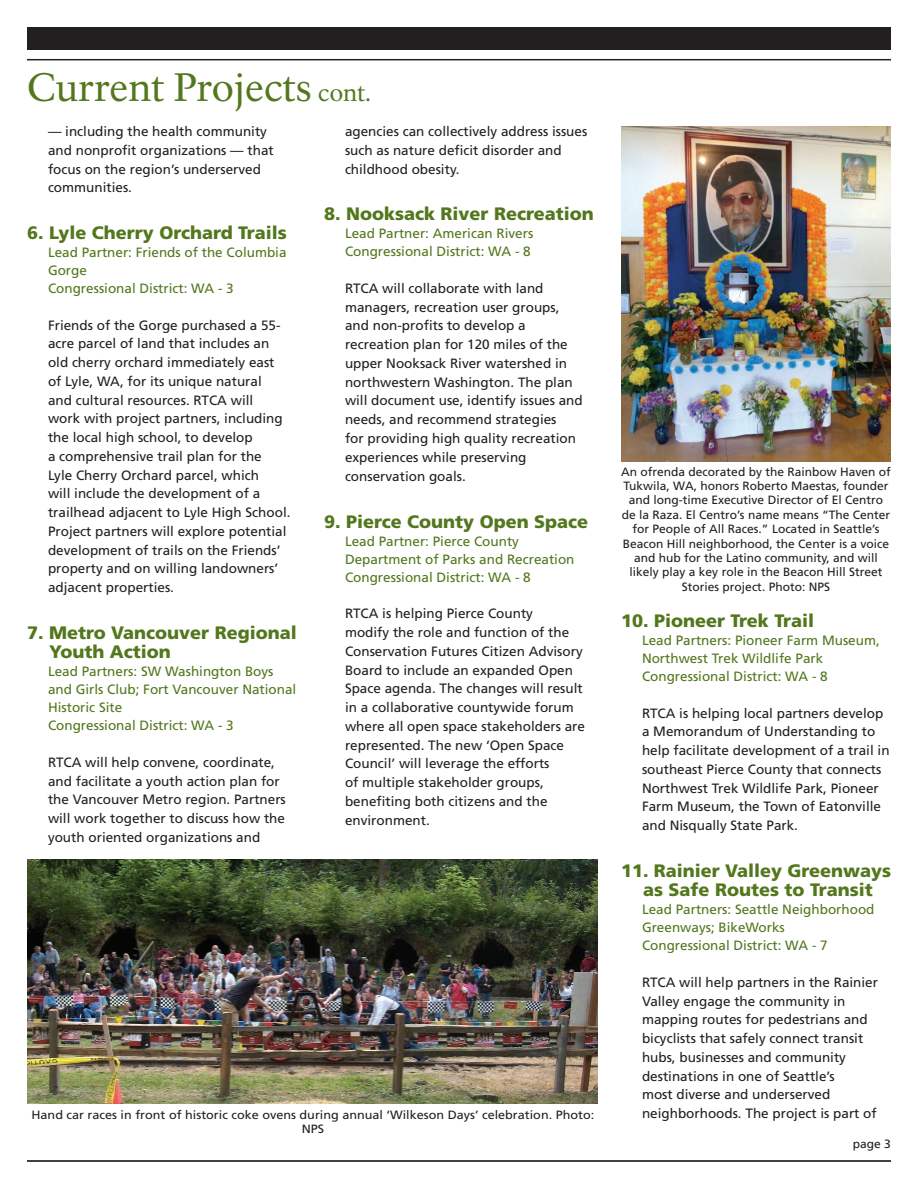
<style>
.page{position:relative;width:918px;height:1188px;background:#fff}
.page>*{position:absolute;margin:0;border:0;box-sizing:border-box;transform-origin:0 0}
._01_RecentSuccess_H1{font:39px "NPS Rawlinson OT";color:#53771d}
._04_CurrentProject_H{font:900 18px/19.5px "Frutiger LT Std";color:#53771d}
._07_CurrentProject_T{font:13.5px/18.8px "Frutiger LT Std";color:#231f20}
._05_CurrentProject_p{font:13.5px/18px "Frutiger LT Std";color:#53771d}
._08_Caption{font:12px/14.4px "Frutiger LT Std";color:#231f20;text-align:center}
._08_Caption-2{font:12px/14.4px "Frutiger LT Std";color:#231f20;text-align:center;scale:1.05 1}
._15_Continued{font:12px "Frutiger LT Std";color:#231f20}
.s1{font-size:24px}
</style>
<div class="page">
<div style="left:27px;top:27px;width:864px;height:23px;background:#231f20"></div>
<hr style="left:27px;top:59px;width:864px;height:1px;background:#231f20">
<hr style="left:27px;top:1160px;width:864px;height:2px;background:#040503">
<img style="left:27px;top:860px;width:571px;height:244px">
<img style="left:621px;top:126px;width:270px;height:335px">
<p class="_01_RecentSuccess_H1" style="left:27px;top:64px;width:346px">Current Projects <span class="s1">cont.</span></p>
<p class="_07_CurrentProject_T" style="left:48px;top:122px;width:227px">— including the health community and nonprofit organizations — that focus on the region’s underserved communities.</p>
<p class="_04_CurrentProject_H" style="left:27px;top:223px;width:261px">6. Lyle Cherry Orchard Trails</p>
<p class="_05_CurrentProject_p" style="left:48px;top:243px;width:240px">Lead Partner: Friends of the Columbia<br>Gorge</p>
<p class="_05_CurrentProject_p" style="left:48px;top:279px;width:187px">Congressional District: WA - 3</p>
<p class="_07_CurrentProject_T" style="left:48px;top:316px;width:244px">Friends of the Gorge purchased a 55- acre parcel of land that includes an old cherry orchard immediately east of Lyle, WA, for its unique natural<br>and cultural resources. RTCA will<br>work with project partners, including the local high school, to develop<br>a comprehensive trail plan for the<br>Lyle Cherry Orchard parcel, which<br>will include the development of a trailhead adjacent to Lyle High School.<br>Project partners will explore potential development of trails on the Friends’ property and on willing landowners’ adjacent properties.</p>
<p class="_04_CurrentProject_H" style="left:49px;top:623px;width:249px;text-indent:-22px">7. Metro Vancouver Regional<br>Youth Action</p>
<p class="_05_CurrentProject_p" style="left:48px;top:663px;width:250px">Lead Partners: SW Washington Boys and Girls Club; Fort Vancouver National<br>Historic Site</p>
<p class="_05_CurrentProject_p" style="left:48px;top:717px;width:187px">Congressional District: WA - 3</p>
<p class="_07_CurrentProject_T" style="left:48px;top:753px;width:239px">RTCA will help convene, coordinate, and facilitate a youth action plan for the Vancouver Metro region. Partners will work together to discuss how the youth oriented organizations and</p>
<p class="_07_CurrentProject_T" style="left:345px;top:122px;width:244px">agencies can collectively address issues such as nature deficit disorder and childhood obesity.</p>
<p class="_04_CurrentProject_H" style="left:324px;top:204px;width:271px">8. Nooksack River Recreation</p>
<p class="_05_CurrentProject_p" style="left:345px;top:225px;width:190px">Lead Partner: American Rivers</p>
<p class="_05_CurrentProject_p" style="left:345px;top:243px;width:187px">Congressional District: WA - 8</p>
<p class="_07_CurrentProject_T" style="left:345px;top:279px;width:239px">RTCA will collaborate with land managers, recreation user groups, and non-profits to develop a recreation plan for 120 miles of the upper Nooksack River watershed in northwestern Washington. The plan will document use, identify issues and needs, and recommend strategies<br>for providing high quality recreation experiences while preserving conservation goals.</p>
<p class="_04_CurrentProject_H" style="left:324px;top:512px;width:266px">9. Pierce County Open Space</p>
<p class="_05_CurrentProject_p" style="left:345px;top:532px;width:231px">Lead Partner: Pierce County<br>Department of Parks and Recreation</p>
<p class="_05_CurrentProject_p" style="left:345px;top:568px;width:187px">Congressional District: WA - 8</p>
<p class="_07_CurrentProject_T" style="left:345px;top:604px;width:242px">RTCA is helping Pierce County<br>modify the role and function of the Conservation Futures Citizen Advisory Board to include an expanded Open Space agenda. The changes will result in a collaborative countywide forum where all open space stakeholders are represented. The new ‘Open Space Council’ will leverage the efforts<br>of multiple stakeholder groups, benefiting both citizens and the environment.</p>
<p class="_04_CurrentProject_H" style="left:621px;top:611px;width:195px">10. Pioneer Trek Trail</p>
<p class="_08_Caption" style="left:621px;top:464px;width:271px">An ofrenda decorated by the Rainbow Haven of Tukwila, WA, honors Roberto Maestas, founder and long-time Executive Director of El Centro de la Raza. El Centro’s name means “The Center for People of All Races.” Located in Seattle’s Beacon Hill neighborhood, the Center is a voice and hub for the Latino community, and will likely play a key role in the Beacon Hill Street Stories project. Photo: NPS</p>
<p class="_05_CurrentProject_p" style="left:642px;top:631px;width:239px">Lead Partners: Pioneer Farm Museum,<br>Northwest Trek Wildlife Park</p>
<p class="_05_CurrentProject_p" style="left:642px;top:667px;width:187px">Congressional District: WA - 8</p>
<p class="_07_CurrentProject_T" style="left:642px;top:704px;width:249px">RTCA is helping local partners develop a Memorandum of Understanding to help facilitate development of a trail in southeast Pierce County that connects Northwest Trek Wildlife Park, Pioneer Farm Museum, the Town of Eatonville and Nisqually State Park.</p>
<p class="_04_CurrentProject_H" style="left:621px;top:861px;width:272px;text-align:center">11. Rainier Valley Greenways as Safe Routes to Transit</p>
<p class="_05_CurrentProject_p" style="left:642px;top:901px;width:234px">Lead Partners: Seattle Neighborhood<br>Greenways; BikeWorks</p>
<p class="_05_CurrentProject_p" style="left:642px;top:937px;width:187px">Congressional District: WA - 7</p>
<p class="_07_CurrentProject_T" style="left:642px;top:973px;width:238px">RTCA will help partners in the Rainier Valley engage the community in mapping routes for pedestrians and bicyclists that safely connect transit hubs, businesses and community destinations in one of Seattle’s<br>most diverse and underserved neighborhoods. The project is part of</p>
<p class="_08_Caption-2" style="left:31px;top:1107px;width:538px">Hand car races in front of historic coke ovens during annual ‘Wilkeson Days’ celebration. Photo:<br>NPS</p>
<p class="_15_Continued" style="left:853px;top:1137px;width:40px">page 3</p>
</div>
